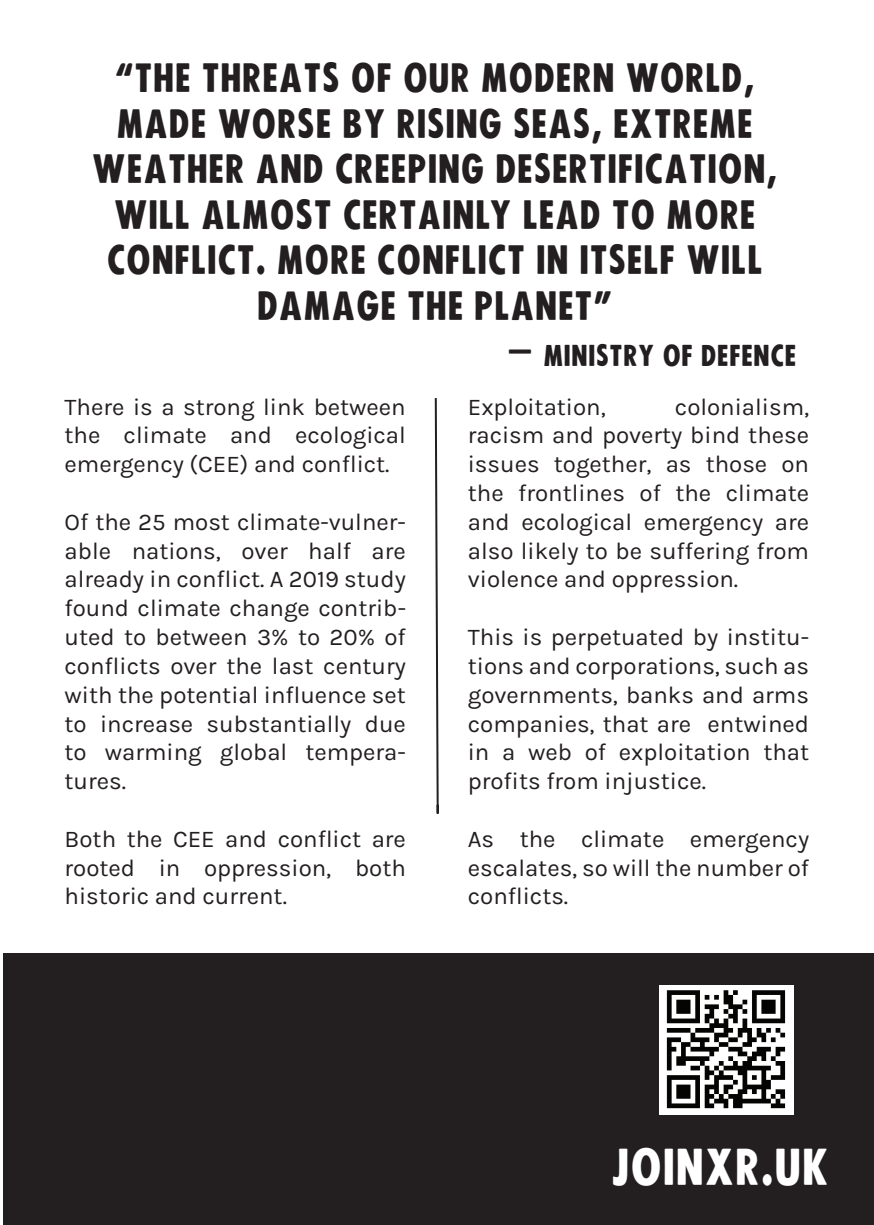
<style>
.page{position:relative;width:874px;height:1225px;background:#fff}
.page>*{position:absolute;margin:0;border:0;box-sizing:border-box;transform-origin:0 0}
.t1{font:48px "FUCXEDCAPS Regular";color:#fff}
.t2{font:38px/45.6px "FUCXEDCAPS Regular";color:#231f20;text-align:center}
.t3{font:28px "FUCXEDCAPS Regular";color:#231f20}
.t4{font:24px/28.8px "Karla";color:#231f20;text-align:justify}
.s1{font-size:38px}
</style>
<div class="page">
<svg style="left:434px;top:398px;width:5px;height:416px"></svg>
<div style="left:4px;top:953px;width:869px;height:272px;background:#231f20"></div>
<img style="left:659px;top:985px;width:133px;height:129px">
<h2 class="t2" style="left:92px;top:51px;width:687px">“THE THREATS OF OUR MODERN WORLD, MADE WORSE BY RISING SEAS, EXTREME WEATHER AND CREEPING DESERTIFICATION, WILL ALMOST CERTAINLY LEAD TO MORE CONFLICT. MORE CONFLICT IN ITSELF WILL DAMAGE THE PLANET”</h2>
<p class="t3" style="left:507px;top:331px;width:291px"><span class="s1">–</span> MINISTRY OF DEFENCE</p>
<p class="t4" style="left:65px;top:391px;width:342px">There is a strong link between the climate and ecological emergency (CEE) and conflict.</p>
<p class="t4" style="left:65px;top:507px;width:343px">Of the 25 most climate-vulner&shy;able nations, over half are already in conflict. A 2019 study found climate change contrib&shy;uted to between 3% to 20% of conflicts over the last century with the potential influence set to increase substantially due to warming global tempera&shy;tures.</p>
<p class="t4" style="left:467px;top:391px;width:342px;text-indent:207px">colonialism, racism and poverty bind these issues together, as those on the frontlines of the climate and ecological emergency are also likely to be suffering from violence and oppression.</p>
<p class="t4" style="left:467px;top:622px;width:342px">This is perpetuated by institu&shy;tions and corporations, such as governments, banks and arms companies, that are entwined in a web of exploitation that profits from injustice.</p>
<p class="t4" style="left:467px;top:823px;width:342px">As the climate emergency escalates, so will the number of conflicts.</p>
<p class="t4" style="left:467px;top:391px;width:139px">Exploitation,</p>
<p class="t4" style="left:65px;top:823px;width:342px">Both the CEE and conflict are rooted in oppression, both historic and current.</p>
<h1 class="t1" style="left:610px;top:1126px;width:220px">JOINXR.UK</h1>
</div>
